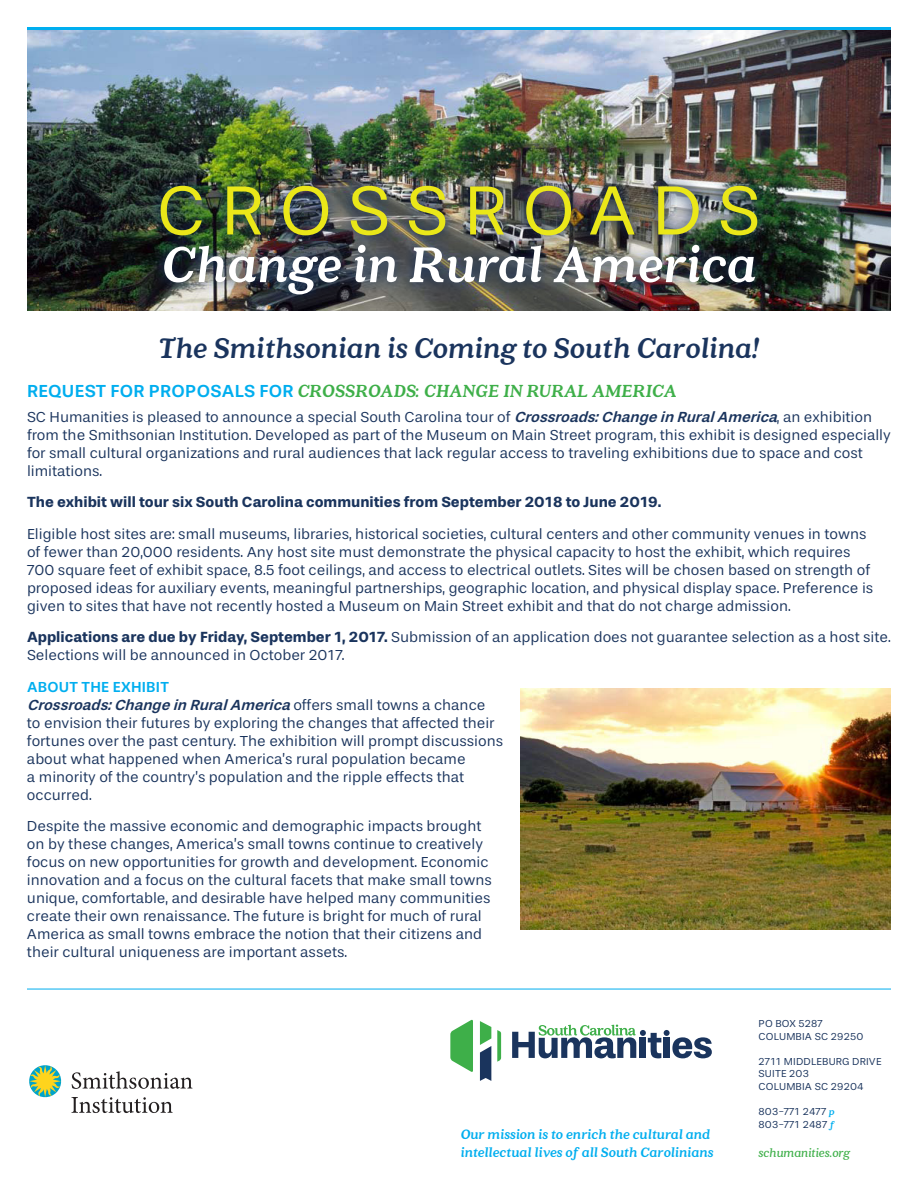
<style>
.page{position:relative;width:918px;height:1188px;background:#fff}
.page>*{position:absolute;margin:0;border:0;box-sizing:border-box;transform-origin:0 0}
.t1{font:italic 900 31.5px "Quincy CF";color:#1a345d}
.t2{font:italic 900 19.5px "Quincy CF";letter-spacing:.01em;color:#3eaf49}
.t3{font:15px/18px "Stevie Sans";color:#1a345d}
.t4{font:700 15px "Stevie Sans";color:#1a345d}
.t5{font:italic 900 15px/18px "Quincy CF";color:#00aeef}
.t6{font:500 14.85px "Stevie Sans";letter-spacing:.015em;color:#00aeef}
.t7{font:italic 700 13.5px "Quincy CF";color:#3eaf49}
.t8{font:10.5px "Stevie Sans";letter-spacing:.015em;color:#1a345d}
.s1{font-family:"Stevie Sans";font-weight:500;font-style:normal;font-size:17.85px;color:#00aeef}
.s2{font-weight:500;font-style:italic}
.s3{font-weight:700}
.s4{font-family:"Quincy CF";font-weight:900;font-style:italic;color:#00aeef}
</style>
<div class="page">
<img style="left:27px;top:30px;width:864px;height:281px">
<img style="left:520px;top:688px;width:371px;height:242px">
<svg style="left:72px;top:1071px;width:120px;height:18px"></svg>
<svg style="left:72px;top:1097px;width:101px;height:16px"></svg>
<svg style="left:29px;top:1065px;width:33px;height:33px"></svg>
<svg style="left:450px;top:1019px;width:23px;height:53px"></svg>
<svg style="left:497px;top:1030px;width:4px;height:32px"></svg>
<svg style="left:480px;top:1021px;width:11px;height:60px"></svg>
<svg style="left:512px;top:1025px;width:200px;height:33px"></svg>
<img style="left:148px;top:173px;width:622px;height:134px">
<img style="left:161px;top:186px;width:596px;height:49px">
<img style="left:164px;top:245px;width:591px;height:49px">
<hr style="left:27px;top:989px;width:864px;height:1px;background:#00aeef">
<hr style="left:27px;top:27px;width:864px;height:3px;background:#00aeef">
<p class="t1" style="left:159px;top:329px;width:602px">The Smithsonian is Coming to South Carolina!</p>
<p class="t2" style="left:27px;top:379px;width:651px"><span class="s1">REQUEST FOR PROPOSALS FOR</span> CROSSROADS: CHANGE IN RURAL AMERICA</p>
<p class="t3" style="left:27px;top:408px;width:865px">SC Humanities is pleased to announce a special South Carolina tour of <span class="s2">Crossroads:Change in RuralAmerica</span>, an exhibition from the Smithsonian Institution. Developed as part of the Museum on Main Street program, this exhibit is designed especially for small cultural organizations and rural audiences that lack regular access to traveling exhibitions due to space and cost limitations.</p>
<p class="t4" style="left:27px;top:494px;width:636px">The exhibit will tour six South Carolina communities from September 2018 to June 2019.</p>
<p class="t3" style="left:27px;top:525px;width:848px">Eligible host sites are: small museums, libraries, historical societies, cultural centers and other community venues in towns of fewer than 20,000 residents. Any host site must demonstrate the physical capacity to host the exhibit, which requires 700 square feet of exhibit space, 8.5 foot ceilings, and access to electrical outlets. Sites will be chosen based on strength of proposed ideas for auxiliary events, meaningful partnerships, geographic location, and physical display space. Preference is given to sites that have not recently hosted a Museum on Main Street exhibit and that do not charge admission.</p>
<p class="t3" style="left:27px;top:628px;width:865px"><span class="s3">Applications are due by Friday, September 1, 2017.</span> Submission of an application does not guarantee selection as a host site.<br>Selections will be announced in October 2017.</p>
<p class="t6" style="left:27px;top:679px;width:143px">ABOUT THE EXHIBIT</p>
<p class="t3" style="left:27px;top:696px;width:478px"><span class="s2">Crossroads:Change in RuralAmerica</span> o f f e r s s m a l l t o w n s a c h a n c e<br>to envision their futures by exploring the changes that affected their fortunes over the past century. The exhibition will prompt discussions about what happened when America’s rural population became<br>a minority of the country’s population and the ripple effects that occurred.</p>
<p class="t3" style="left:27px;top:817px;width:466px">Despite the massive economic and demographic impacts brought on by these changes, America’s small towns continue to creatively focus on new opportunities for growth and development. Economic innovation and a focus on the cultural facets that make small towns unique, comfortable, and desirable have helped many communities create their own renaissance. The future is bright for much of rural America as small towns embrace the notion that their citizens and their cultural uniqueness are important assets.</p>
<p class="t5" style="left:461px;top:1125px;width:255px">Our mission is to enrich the cultural and intellectual lives of all South Carolinians</p>
<p class="t8" style="left:759px;top:1018px;width:66px">PO BOX 5287</p>
<p class="t8" style="left:759px;top:1031px;width:106px">COLUMBIA SC 29250</p>
<p class="t8" style="left:759px;top:1056px;width:125px">2711 MIDDLEBURG DRIVE</p>
<p class="t8" style="left:759px;top:1069px;width:52px">SUITE 203</p>
<p class="t8" style="left:759px;top:1081px;width:107px">COLUMBIA SC 29204</p>
<p class="t8" style="left:759px;top:1106px;width:78px">803-771 2477 <span class="s4">p</span></p>
<p class="t8" style="left:759px;top:1119px;width:77px">803-771 2487 <span class="s4">f</span></p>
<p class="t7" style="left:758px;top:1144px;width:93px">schumanities.org</p>
</div>
